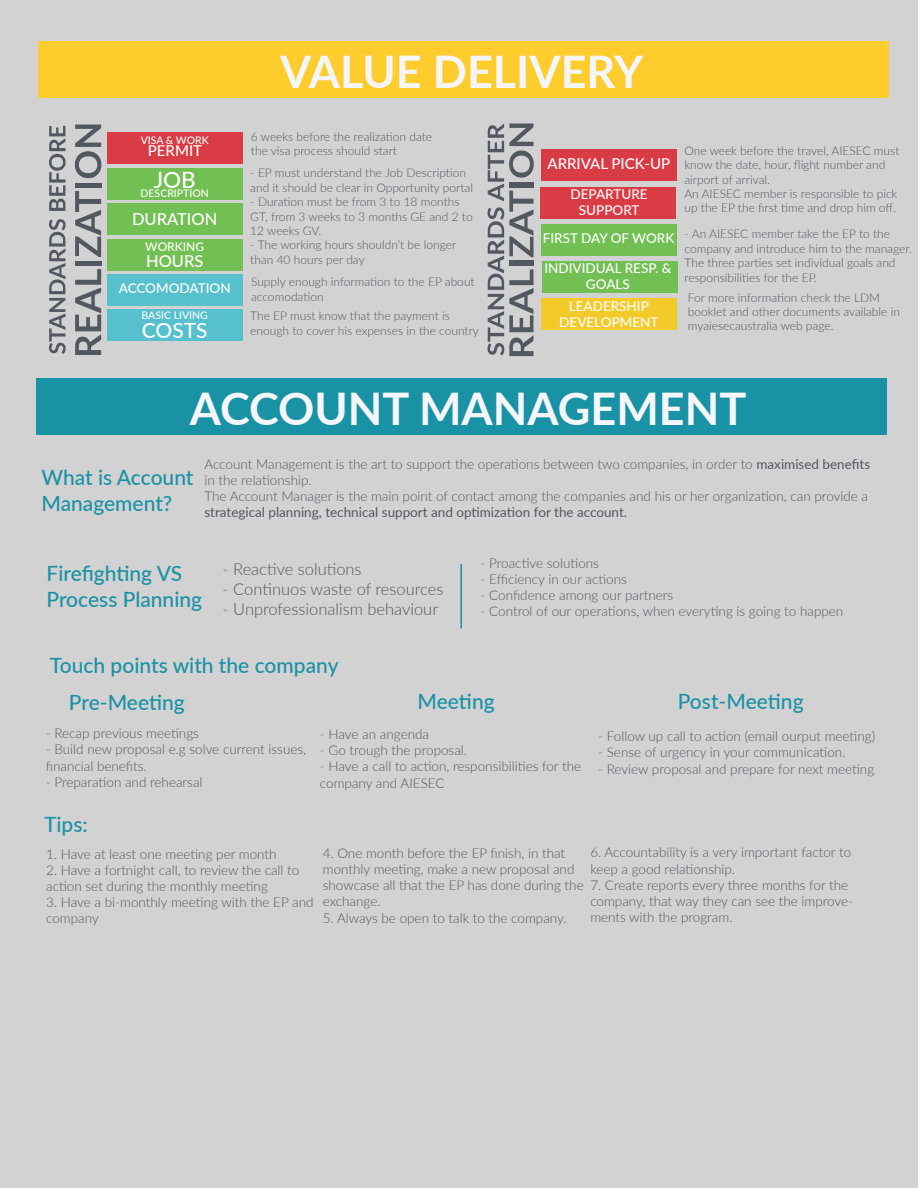
<style>
.page{position:relative;width:918px;height:1188px;background:#d2d2d3}
.page>*{position:absolute;margin:0;border:0;box-sizing:border-box;transform-origin:0 0}
.t1{font:700 45px "Lato";color:#f4f6f9}
.t2{font:500 22.5px "Lato";color:#fff}
.t3{font:500 21px/25.2px "Lato";color:#1a92a5}
.t4{font:500 21px "Lato";color:#fff}
.t5{font:300 16.5px "Lato";color:#53575f}
.t6{font:500 16.5px "Lato";color:#fff}
.t7{font:500 15px "Lato";color:#fff}
.t8{font:300 13.5px/16.2px "Lato";color:#53575f}
.t9{font:500 13.5px/16.2px "Lato";color:#fff;text-align:center}
.t10{font:13.5px "Lato";color:#53575f}
.t11{font:300 12px/14.4px "Lato";color:#53575f}
.t12{font:500 12px "Lato";color:#fff}
.t13{font:500 10.5px "Lato";color:#fff}
.s1{font-weight:400}
</style>
<div class="page">
<div style="left:38px;top:41px;width:851px;height:57px;background:#fecc2d"></div>
<div style="left:107px;top:274px;width:136px;height:32px;background:#56c0cd"></div>
<div style="left:107px;top:133px;width:136px;height:31px;background:#d93c45"></div>
<div style="left:107px;top:168px;width:136px;height:31px;background:#72c053"></div>
<div style="left:107px;top:204px;width:136px;height:31px;background:#72c053"></div>
<div style="left:107px;top:239px;width:136px;height:31px;background:#72c053"></div>
<div style="left:107px;top:310px;width:136px;height:31px;background:#56c0cd"></div>
<svg style="left:49px;top:219px;width:17px;height:135px"></svg>
<svg style="left:49px;top:126px;width:17px;height:85px"></svg>
<svg style="left:75px;top:269px;width:26px;height:86px"></svg>
<div style="left:75px;top:261px;width:26px;height:5px;background:#53575f"></div>
<svg style="left:75px;top:191px;width:26px;height:66px"></svg>
<div style="left:75px;top:183px;width:26px;height:5px;background:#53575f"></div>
<svg style="left:75px;top:125px;width:26px;height:53px"></svg>
<div style="left:541px;top:150px;width:136px;height:31px;background:#d93c45"></div>
<div style="left:540px;top:187px;width:136px;height:31px;background:#d93c45"></div>
<div style="left:541px;top:224px;width:136px;height:31px;background:#72c053"></div>
<div style="left:542px;top:262px;width:136px;height:31px;background:#72c053"></div>
<div style="left:541px;top:299px;width:136px;height:31px;background:#f4ca2b"></div>
<svg style="left:488px;top:124px;width:46px;height:232px"></svg>
<div style="left:36px;top:379px;width:851px;height:56px;background:#1a92a5"></div>
<hr style="left:460px;top:564px;width:2px;height:64px;background:#1a92a5">
<p class="t13" style="left:141px;top:133px;width:70px">VISA &amp; WORK</p>
<p class="t7" style="left:148px;top:140px;width:56px">PERMIT</p>
<h2 class="t2" style="left:154px;top:163px;width:44px">JOB</h2>
<p class="t13" style="left:141px;top:186px;width:70px">DESCRIPTION</p>
<p class="t6" style="left:132px;top:207px;width:87px">DURATION</p>
<p class="t12" style="left:145px;top:238px;width:60px">WORKING</p>
<p class="t6" style="left:146px;top:250px;width:59px">HOURS</p>
<p class="t9" style="left:119px;top:280px;width:114px">ACCOMODATION</p>
<p class="t13" style="left:142px;top:307px;width:68px">BASIC LIVING</p>
<h3 class="t4" style="left:142px;top:315px;width:67px">COSTS</h3>
<h1 class="t1" style="left:280px;top:38px;width:365px">VALUE DELIVERY</h1>
<p class="t11" style="left:251px;top:129px;width:183px">6 weeks before the realization date the visa process should start</p>
<p class="t11" style="left:250px;top:166px;width:224px">- EP must understand the Job Description and it should be clear in Opportunity portal</p>
<p class="t11" style="left:250px;top:194px;width:224px">- Duration must be from 3 to 18 months<br>GT, from 3 weeks to 3 months GE and 2 to<br>12 weeks GV.</p>
<p class="t11" style="left:250px;top:238px;width:207px">- The working hours shouldn’t be longer than 40 hours per day</p>
<p class="t11" style="left:251px;top:274px;width:225px">Supply enough information to the EP about accomodation</p>
<p class="t11" style="left:250px;top:308px;width:230px">The EP must know that the payment is enough to cover his expenses in the country</p>
<p class="t7" style="left:548px;top:153px;width:124px">ARRIVAL PICK-UP</p>
<p class="t9" style="left:570px;top:185px;width:79px">DEPARTURE<br>SUPPORT</p>
<p class="t9" style="left:543px;top:229px;width:133px">FIRST DAY OF WORK</p>
<p class="t9" style="left:544px;top:259px;width:129px">INDIVIDUAL RESP. &amp;<br>GOALS</p>
<p class="t9" style="left:559px;top:297px;width:101px">LEADERSHIP<br>DEVELOPMENT</p>
<p class="t11" style="left:685px;top:143px;width:216px">One week before the travel, AIESEC must know the date, hour, flight number and airport of arrival.<br>An AIESEC member is responsible to pick up the EP the first time and drop him off.</p>
<p class="t11" style="left:685px;top:226px;width:229px">- An AIESEC member take the EP to the company and introduce him to the manager.<br>The three parties set individual goals and responsibilities for the EP.</p>
<p class="t11" style="left:688px;top:290px;width:214px">For more information check the LDM booklet and other documents available in myaiesecaustralia web page.</p>
<h1 class="t1" style="left:190px;top:375px;width:558px">ACCOUNT MANAGEMENT</h1>
<h3 class="t3" style="left:41px;top:464px;width:154px">What is Account<br>Management?</h3>
<p class="t8" style="left:204px;top:455px;width:667px">Account Management is the art to support the operations between two companies, in order to <span class="s1">maximised benefits </span>in the relationship.<br>The Account Manager is the main point of contact among the companies and his or her organization, can provide a</p>
<p class="t10" style="left:204px;top:503px;width:424px">strategical planning, technical support and optimization for the account.</p>
<h3 class="t3" style="left:47px;top:560px;width:157px">Firefighting VS<br>Process Planning</h3>
<p class="t5" style="left:223px;top:558px;width:140px">- Reactive solutions</p>
<p class="t5" style="left:223px;top:578px;width:222px">- Continuos waste of resources</p>
<p class="t5" style="left:223px;top:597px;width:217px">- Unprofessionalism behaviour</p>
<p class="t8" style="left:481px;top:554px;width:120px">- Proactive solutions</p>
<p class="t8" style="left:481px;top:571px;width:148px">- Efficiency in our actions</p>
<p class="t8" style="left:481px;top:587px;width:194px">- Confidence among our partners</p>
<p class="t8" style="left:481px;top:603px;width:364px">- Control of our operations, when everyting is going to happen</p>
<h3 class="t3" style="left:69px;top:647px;width:271px;line-height:36.6px;text-indent:-19px">Touch points with the company<br>Pre-Meeting</h3>
<h3 class="t3" style="left:418px;top:688px;width:79px">Meeting</h3>
<h3 class="t3" style="left:678px;top:688px;width:127px">Post-Meeting</h3>
<p class="t8" style="left:46px;top:725px;width:155px">- Recap previous meetings</p>
<p class="t8" style="left:46px;top:741px;width:262px">- Build new proposal e.g solve current issues, financial benefits.</p>
<p class="t8" style="left:46px;top:773px;width:158px">- Preparation and rehearsal</p>
<p class="t8" style="left:320px;top:726px;width:111px">- Have an angenda</p>
<p class="t8" style="left:320px;top:742px;width:149px">- Go trough the proposal.</p>
<p class="t8" style="left:320px;top:758px;width:263px">- Have a call to action, responsibilities for the company and AIESEC</p>
<p class="t8" style="left:598px;top:728px;width:279px">- Follow up call to action (email ourput meeting)</p>
<p class="t8" style="left:598px;top:744px;width:249px">- Sense of urgency in your communication.</p>
<p class="t8" style="left:598px;top:760px;width:278px">- Review proposal and prepare for next meeting</p>
<h3 class="t3" style="left:44px;top:811px;width:45px">Tips:</h3>
<p class="t8" style="left:46px;top:845px;width:232px">1. Have at least one meeting per month</p>
<p class="t8" style="left:46px;top:861px;width:255px">2. Have a fortnight call, to review the call to action set during the monthly meeting</p>
<p class="t8" style="left:46px;top:894px;width:269px">3. Have a bi-monthly meeting with the EP and company</p>
<p class="t8" style="left:590px;top:844px;width:262px">6. Accountability is a very important factor to keep a good relationship.</p>
<p class="t8" style="left:590px;top:876px;width:264px">7. Create reports every three months for the company, that way they can see the improve&shy;ments with the program.</p>
<p class="t8" style="left:323px;top:844px;width:262px">4. One month before the EP finish, in that monthly meeting, make a new proposal and showcase all that the EP has done during the exchange.</p>
<p class="t8" style="left:323px;top:909px;width:245px">5. Always be open to talk to the company.</p>
</div>
